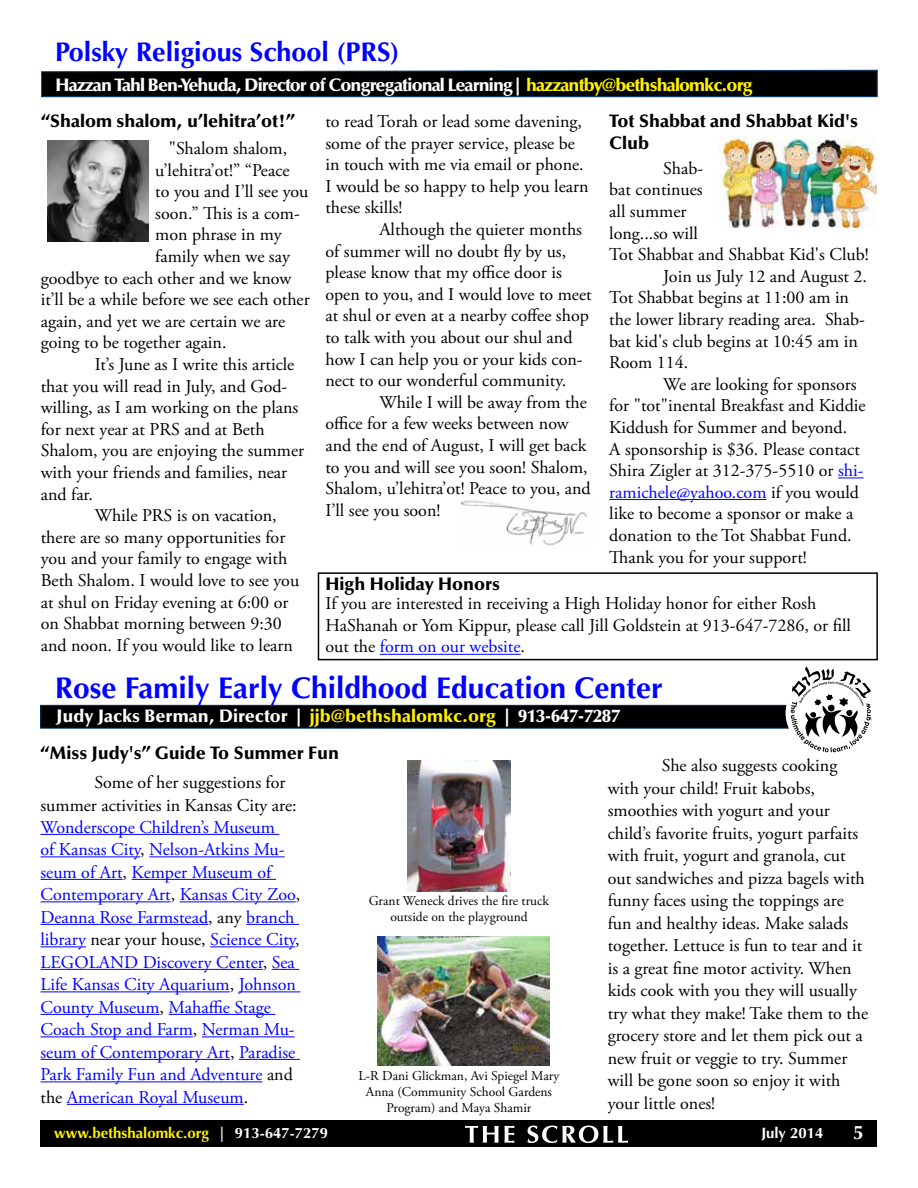
<style>
.page{position:relative;width:918px;height:1188px;background:#fff}
.page>*{position:absolute;margin:0;border:0;box-sizing:border-box;transform-origin:0 0}
.t1{font:700 30px "Optima LT Std";color:#00f}
.t2{font:700 27px "Optima LT Std";color:#00f}
.t3{font:700 19.5px "Optima LT Std";color:#fff}
.t4{font:18px/21.6px "Adobe Garamond Pro";color:#000}
.t5{font:18px/22.5px "Adobe Garamond Pro";color:#00f}
.t6{font:900 18px/36.5px "Optima LT Std";letter-spacing:-.05em;color:#fff}
.t7{font:900 18px/36.9px "Optima LT Std";color:#fff}
.t8{font:900 18px/21.6px "Optima LT Std";color:#000}
.t9{font:700 15px "Optima LT Std";color:#fff200}
.t10{font:700 15px "Optima LT Std";color:#fff}
.t11{font:13.5px/16.2px "Adobe Garamond Pro";color:#000;text-align:center}
.s1{color:#fff200}
.s2{color:#000}
.s3{color:#00f}
.s4{color:#fff}
</style>
<div class="page">
<div style="left:40px;top:1120px;width:838px;height:28px;background:#000"></div>
<svg style="left:465px;top:1126px;width:49px;height:17px"></svg>
<svg style="left:527px;top:1126px;width:101px;height:17px"></svg>
<svg style="left:41px;top:70px;width:837px;height:27px;background:#05090c"></svg>
<img style="left:48px;top:141px;width:100px;height:100px">
<img style="left:460px;top:500px;width:127px;height:46px">
<svg style="left:838px;top:477px;width:26px;height:1px"></svg>
<hr style="left:609px;top:499px;width:158px;height:1px;background:#00f">
<img style="left:719px;top:136px;width:157px;height:92px">
<div style="left:41px;top:705px;width:822px;height:23px;background:#000"></div>
<div style="left:41px;top:705px;width:822px;height:23px;border:1px solid #003767"></div>
<div style="left:786px;top:672px;width:91px;height:82px;background:#fff;border-radius:50%"></div>
<svg style="left:791px;top:666px;width:80px;height:86px"></svg>
<hr style="left:41px;top:834px;width:238px;height:1px;background:#00f">
<hr style="left:41px;top:856px;width:99px;height:1px;background:#00f">
<hr style="left:149px;top:856px;width:136px;height:1px;background:#00f">
<hr style="left:41px;top:879px;width:82px;height:1px;background:#00f">
<hr style="left:132px;top:879px;width:144px;height:1px;background:#00f">
<hr style="left:41px;top:901px;width:130px;height:1px;background:#00f">
<hr style="left:180px;top:901px;width:116px;height:1px;background:#00f">
<hr style="left:41px;top:924px;width:167px;height:1px;background:#00f">
<hr style="left:246px;top:924px;width:53px;height:1px;background:#00f">
<hr style="left:41px;top:946px;width:45px;height:1px;background:#00f">
<hr style="left:210px;top:946px;width:85px;height:1px;background:#00f">
<hr style="left:41px;top:969px;width:222px;height:1px;background:#00f">
<svg style="left:272px;top:969px;width:27px;height:1px"></svg>
<hr style="left:41px;top:991px;width:189px;height:1px;background:#00f">
<hr style="left:239px;top:991px;width:61px;height:1px;background:#00f">
<hr style="left:41px;top:1014px;width:119px;height:1px;background:#00f">
<hr style="left:169px;top:1014px;width:106px;height:1px;background:#00f">
<hr style="left:41px;top:1036px;width:152px;height:1px;background:#00f">
<hr style="left:202px;top:1036px;width:93px;height:1px;background:#00f">
<hr style="left:41px;top:1059px;width:189px;height:1px;background:#00f">
<hr style="left:239px;top:1059px;width:61px;height:1px;background:#00f">
<hr style="left:41px;top:1081px;width:222px;height:1px;background:#00f">
<hr style="left:67px;top:1104px;width:177px;height:1px;background:#00f">
<img style="left:408px;top:760px;width:102px;height:131px">
<img style="left:378px;top:936px;width:172px;height:129px">
<hr style="left:380px;top:654px;width:141px;height:1px;background:#00f">
<div style="left:318px;top:572px;width:560px;height:88px;border:2px solid #000"></div>
<h2 class="t2" style="left:55px;top:36px;width:346px">Polsky Religious School (PRS)</h2>
<p class="t6" style="left:41px;top:67px;width:713px;text-indent:14px">Hazzan Tahl Ben-Yehuda, Director of Congregational Learning | <span class="s1">hazzantby@bethshalomkc.org </span><span class="s2">“Shalom shalom, u’lehitra’ot!”</span></p>
<p class="t4" style="left:663px;top:158px;width:41px">Shab-</p>
<p class="t4" style="left:609px;top:179px;width:95px">bat continues</p>
<p class="t4" style="left:609px;top:201px;width:79px">all summer</p>
<p class="t4" style="left:609px;top:223px;width:90px">long...so will</p>
<p class="t4" style="left:609px;top:244px;width:261px">Tot Shabbat and Shabbat Kid's Club!</p>
<p class="t4" style="left:663px;top:266px;width:205px">Join us July 12 and August 2.</p>
<p class="t4" style="left:609px;top:287px;width:241px">Tot Shabbat begins at 11:00 am in</p>
<p class="t4" style="left:609px;top:309px;width:257px">the lower library reading area. Shab-</p>
<p class="t4" style="left:609px;top:331px;width:250px">bat kid's club begins at 10:45 am in</p>
<p class="t4" style="left:609px;top:352px;width:81px">Room 114.</p>
<p class="t4" style="left:663px;top:374px;width:195px">We are looking for sponsors</p>
<p class="t4" style="left:609px;top:395px;width:258px">for "tot"inental Breakfast and Kiddie</p>
<p class="t4" style="left:609px;top:417px;width:240px">Kiddush for Summer and beyond.</p>
<p class="t4" style="left:609px;top:439px;width:252px">A sponsorship is $36. Please contact</p>
<p class="t4" style="left:609px;top:460px;width:256px">Shira Zigler at 312-375-5510 or <span class="s3">shi-</span></p>
<p class="t5" style="left:609px;top:481px;width:251px">ramichele@yahoo.com <span class="s2">if you would</span></p>
<p class="t4" style="left:609px;top:503px;width:246px">like to become a sponsor or make a</p>
<p class="t4" style="left:609px;top:525px;width:244px">donation to the Tot Shabbat Fund.</p>
<p class="t4" style="left:609px;top:547px;width:199px">Thank you for your support!</p>
<p class="t8" style="left:609px;top:111px;width:250px">Tot Shabbat and Shabbat Kid's<br>Club</p>
<p class="t4" style="left:325px;top:111px;width:265px">to read Torah or lead some davening, some of the prayer service, please be in touch with me via email or phone.<br>I would be so happy to help you learn these skills!</p>
<p class="t4" style="left:325px;top:219px;width:268px;text-indent:54px">Although the quieter months of summer will no doubt fly by us, please know that my office door is open to you, and I would love to meet at shul or even at a nearby coffee shop to talk with you about our shul and how I can help you or your kids con&shy;nect to our wonderful community.</p>
<p class="t4" style="left:325px;top:392px;width:267px;text-indent:54px">While I will be away from the office for a few weeks between now and the end of August, I will get back to you and will see you soon! Shalom,<br>Shalom, u’lehitra’ot! Peace to you, and<br>I’ll see you soon!</p>
<p class="t4" style="left:169px;top:138px;width:120px">"Shalom shalom,</p>
<p class="t4" style="left:155px;top:160px;width:136px">u’lehitra’ot!” “Peace</p>
<p class="t4" style="left:155px;top:181px;width:155px">to you and I’ll see you</p>
<p class="t4" style="left:155px;top:203px;width:146px">soon.” This is a com-</p>
<p class="t4" style="left:155px;top:225px;width:128px">mon phrase in my</p>
<p class="t4" style="left:155px;top:246px;width:136px">family when we say</p>
<p class="t4" style="left:41px;top:268px;width:252px">goodbye to each other and we know</p>
<p class="t4" style="left:41px;top:289px;width:270px">it’ll be a while before we see each other</p>
<p class="t4" style="left:41px;top:311px;width:246px">again, and yet we are certain we are</p>
<p class="t4" style="left:41px;top:333px;width:187px">going to be together again.</p>
<p class="t4" style="left:95px;top:354px;width:201px">It’s June as I write this article</p>
<p class="t4" style="left:41px;top:376px;width:248px">that you will read in July, and God-</p>
<p class="t4" style="left:41px;top:397px;width:259px">willing, as I am working on the plans</p>
<p class="t4" style="left:41px;top:419px;width:225px">for next year at PRS and at Beth</p>
<p class="t4" style="left:41px;top:441px;width:265px">Shalom, you are enjoying the summer</p>
<p class="t4" style="left:41px;top:462px;width:248px">with your friends and families, near</p>
<p class="t4" style="left:41px;top:484px;width:54px">and far.</p>
<p class="t4" style="left:95px;top:505px;width:183px">While PRS is on vacation,</p>
<p class="t4" style="left:41px;top:527px;width:246px">there are so many opportunities for</p>
<p class="t4" style="left:41px;top:549px;width:248px">you and your family to engage with</p>
<p class="t4" style="left:41px;top:570px;width:260px">Beth Shalom. I would love to see you</p>
<p class="t4" style="left:41px;top:592px;width:249px">at shul on Friday evening at 6:00 or</p>
<p class="t4" style="left:41px;top:613px;width:243px">on Shabbat morning between 9:30</p>
<p class="t4" style="left:41px;top:635px;width:254px">and noon. If you would like to learn</p>
<p class="t8" style="left:325px;top:573px;width:176px">High Holiday Honors</p>
<p class="t4" style="left:325px;top:593px;width:527px">If you are interested in receiving a High Holiday honor for either Rosh<br>HaShanah or Yom Kippur, please call Jill Goldstein at 913-647-7286, or fill out the <span class="s3">form on our website</span>.</p>
<h1 class="t1" style="left:55px;top:670px;width:610px">Rose Family Early Childhood Education Center</h1>
<p class="t7" style="left:41px;top:698px;width:581px;text-indent:16px">Judy Jacks Berman, Director | <span class="s1">jjb@bethshalomkc.org</span> | 913-647-7287 <span class="s2">“Miss Judy's” Guide To Summer Fun</span></p>
<p class="t4" style="left:41px;top:772px;width:258px;line-height:22.5px;text-indent:54px">Some of her suggestions for summer activities in Kansas City are:</p>
<p class="t5" style="left:41px;top:816px;width:261px">Wonderscope Children’s Museum<br>of Kansas City<span class="s2">,</span> Nelson-Atkins Mu&shy;seum of Art<span class="s2">,</span> Kemper Museum of<br>Contemporary Art<span class="s2">,</span> Kansas City Zoo<span class="s2">,<br></span>Deanna Rose Farmstead<span class="s2">, any</span> branch library <span class="s2">near your house,</span> Science City<span class="s2">,<br></span>LEGOLAND Discovery Center<span class="s2">,</span> Sea<br>Life Kansas City Aquarium<span class="s2">,</span> Johnson<br>County Museum<span class="s2">,</span> Mahaffie Stage<br>Coach Stop and Farm<span class="s2">,</span> Nerman Mu&shy;seum of Contemporary Art<span class="s2">,</span> Paradise<br>Park Family Fun and Adventure <span class="s2">and the</span> American Royal Museum<span class="s2">.</span></p>
<p class="t4" style="left:608px;top:755px;width:262px;line-height:22.5px;text-indent:54px">She also suggests cooking with your child! Fruit kabobs, smoothies with yogurt and your child’s favorite fruits, yogurt parfaits with fruit, yogurt and granola, cut out sandwiches and pizza bagels with funny faces using the toppings are fun and healthy ideas. Make salads together. Lettuce is fun to tear and it is a great fine motor activity. When kids cook with you they will usually try what they make! Take them to the grocery store and let them pick out a new fruit or veggie to try. Summer will be gone soon so enjoy it with your little ones!</p>
<p class="t11" style="left:369px;top:893px;width:182px">Grant Weneck drives the fire truck outside on the playground</p>
<p class="t11" style="left:358px;top:1068px;width:203px">L-R Dani Glickman, Avi Spiegel Mary<br>Anna (Community School Gardens<br>Program) and Maya Shamir</p>
<p class="t9" style="left:54px;top:1124px;width:276px">www.bethshalomkc.org <span class="s4">| 913-647-7279</span></p>
<p class="t10" style="left:761px;top:1124px;width:64px">July 2014</p>
<p class="t3" style="left:853px;top:1121px;width:12px">5</p>
</div>
